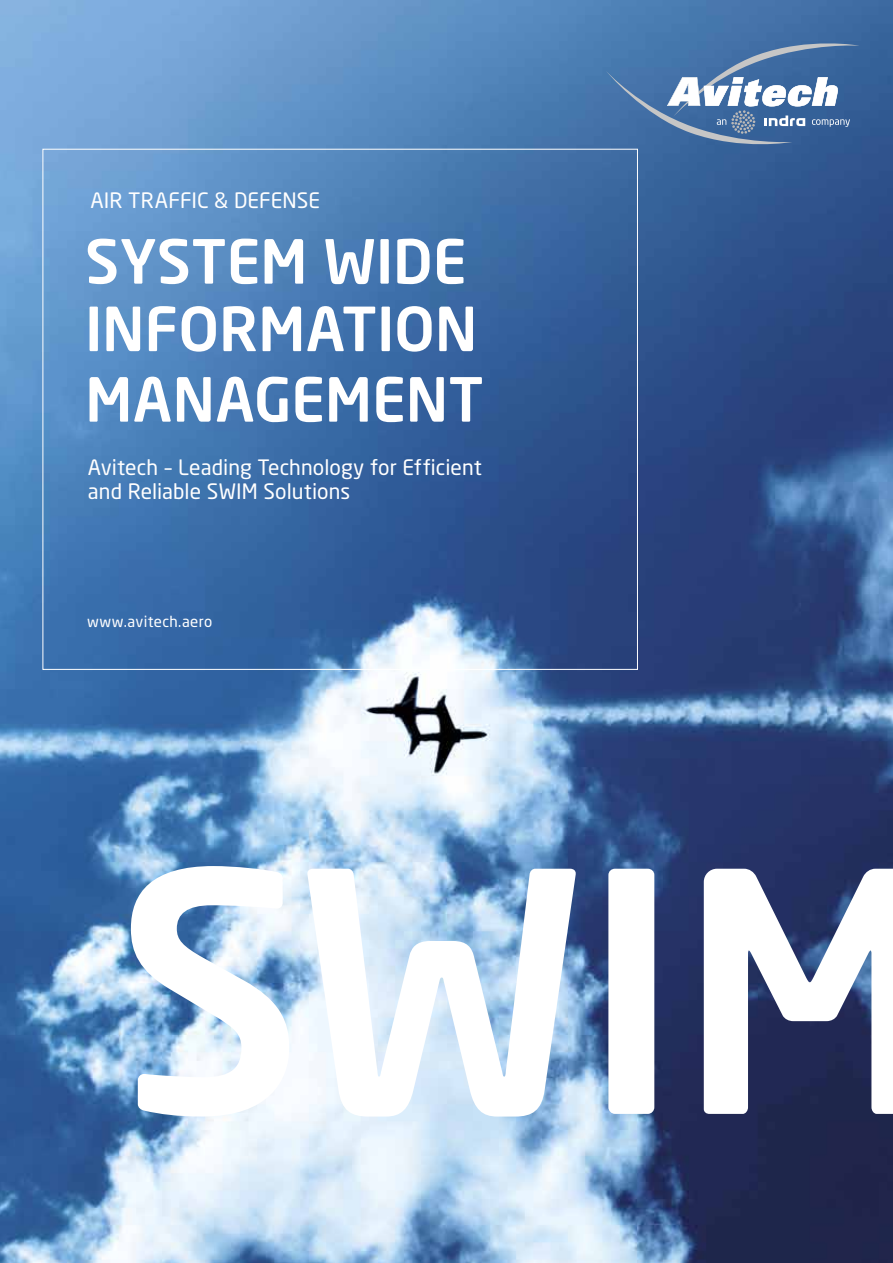
<style>
.page{position:relative;width:893px;height:1263px;background:#fff}
.page>*{position:absolute;margin:0;border:0;box-sizing:border-box;transform-origin:0 0}
.t1{font:500 330px "Neo Sans";color:#fff}
.t2{font:500 60px/69px "Neo Sans";letter-spacing:-.005em;color:#fff}
.t3{font:21px/24px "Neo Sans";letter-spacing:.005em;color:#fff}
.t4{font:15px "Neo Sans";letter-spacing:.02em;color:#fff}
</style>
<div class="page">
<img style="left:0;top:0;width:893px;height:1263px">
<svg style="left:606px;top:37px;width:254px;height:114px;background:#5b80ad"></svg>
<p class="t3" style="left:90px;top:188px;width:231px">AIR TRAFFIC &amp; DEFENSE</p>
<h2 class="t2" style="left:85px;top:226px;width:400px">SYSTEM WIDE<br>INFORMATION<br>MANAGEMENT</h2>
<p class="t3" style="left:88px;top:455px;width:395px">Avitech – Leading Technology for Efficient and Reliable SWIM Solutions</p>
<p class="t4" style="left:87px;top:612px;width:127px">www.avitech.aero</p>
<h1 class="t1" style="left:116px;top:784px;width:826px">SWIM</h1>
</div>
